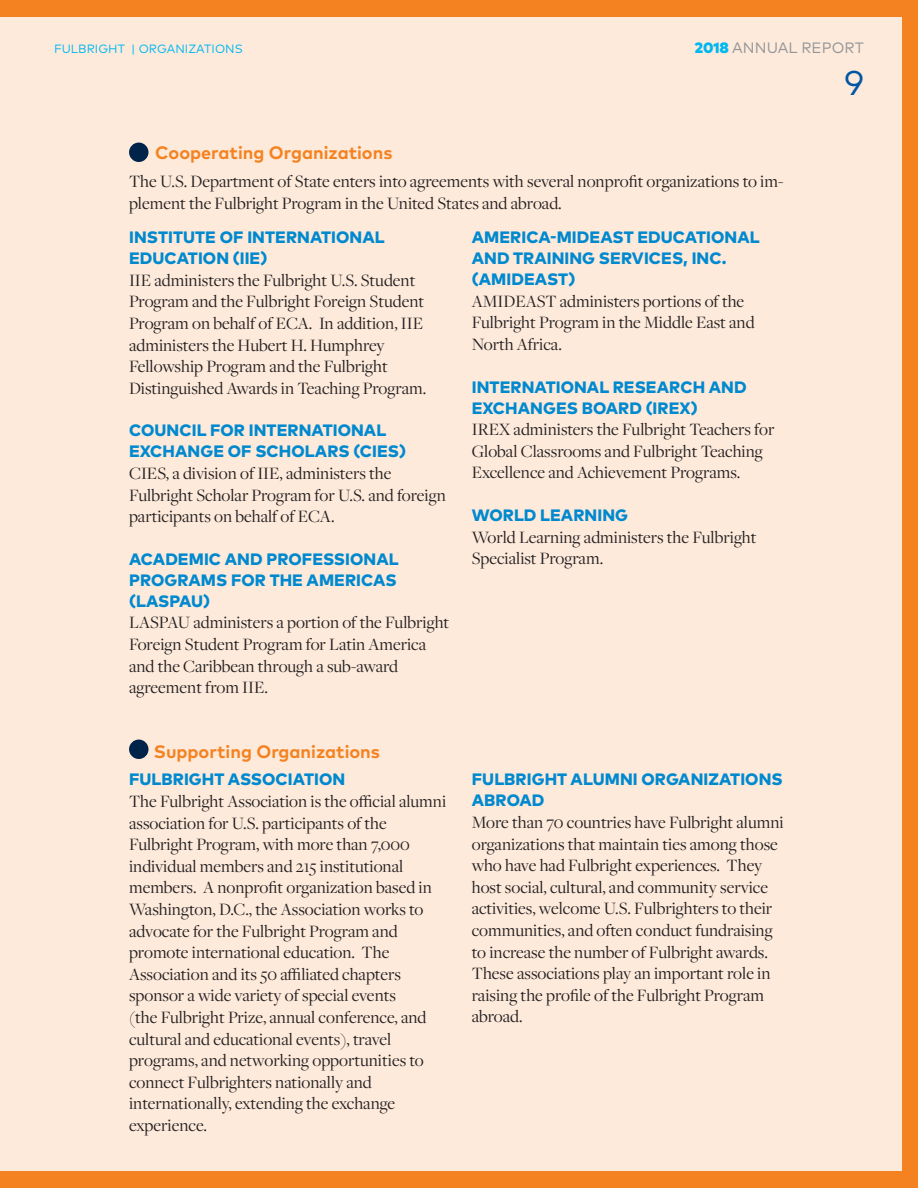
<style>
.page{position:relative;width:918px;height:1188px;background:#f58220}
.page>*{position:absolute;margin:0;border:0;box-sizing:border-box;transform-origin:0 0}
.t1{font:34.35px "Mark Pro";color:#0156a3}
.t2{font:18px/21.6px "Freight Disp Pro";color:#231f20}
.t3{font:700 18px "Mark Pro";color:#f58220}
.t4{font:800 16.5px/21px "Mark Pro";letter-spacing:.005em;color:#0089cf}
.t5{font:15px "Mark Pro";letter-spacing:.005em;color:#939598}
.t6{font:12px "Mark Pro";letter-spacing:.005em;color:#00b8f0}
.s1{font-weight:900;color:#00b8f0}
</style>
<div class="page">
<div style="left:0;top:17px;width:902px;height:1154px;background:#fdeadb"></div>
<div style="left:129px;top:143px;width:19px;height:19px;background:#002349;border-radius:50%"></div>
<div style="left:129px;top:740px;width:19px;height:19px;background:#002349;border-radius:50%"></div>
<p class="t6" style="left:54px;top:40px;width:190px">FULBRIGHT | ORGANIZATIONS</p>
<p class="t5" style="left:694px;top:37px;width:171px"><span class="s1">2018</span> ANNUAL REPORT</p>
<h1 class="t1" style="left:844px;top:57px;width:21px">9</h1>
<p class="t3" style="left:155px;top:139px;width:239px">Cooperating Organizations</p>
<p class="t2" style="left:129px;top:170px;width:656px">The U.S. Department of State enters into agreements with several nonprofit organizations to im&shy;plement the Fulbright Program in the United States and abroad.</p>
<p class="t4" style="left:129px;top:225px;width:257px">INSTITUTE OF INTERNATIONAL<br>EDUCATION (IIE)</p>
<p class="t2" style="left:129px;top:269px;width:299px">IIE administers the Fulbright U.S. Student Program and the Fulbright Foreign Student Program on behalf of ECA. In addition, IIE administers the Hubert H. Humphrey Fellowship Program and the Fulbright Distinguished Awards in Teaching Program.</p>
<p class="t4" style="left:129px;top:419px;width:278px">COUNCIL FOR INTERNATIONAL<br>EXCHANGE OF SCHOLARS (CIES)</p>
<p class="t2" style="left:129px;top:462px;width:318px">CIES, a division of IIE, administers the<br>Fulbright Scholar Program for U.S. and foreign participants on behalf of ECA.</p>
<p class="t4" style="left:129px;top:547px;width:271px;text-align:justify">ACADEMIC AND PROFESSIONAL PROGRAMS FOR THE AMERICAS (LASPAU)</p>
<p class="t2" style="left:129px;top:611px;width:322px">LASPAU administers a portion of the Fulbright Foreign Student Program for Latin America and the Caribbean through a sub-award agreement from IIE.</p>
<p class="t3" style="left:154px;top:738px;width:228px">Supporting Organizations</p>
<p class="t4" style="left:129px;top:768px;width:218px">FULBRIGHT ASSOCIATION</p>
<p class="t2" style="left:129px;top:790px;width:319px">The Fulbright Association is the official alumni association for U.S. participants of the Fulbright Program, with more than 7,000 individual members and 215 institutional members. A nonprofit organization based in Washington, D.C., the Association works to advocate for the Fulbright Program and promote international education. The Association and its 50 affiliated chapters sponsor a wide variety of special events<br>(the Fulbright Prize, annual conference, and cultural and educational events), travel programs, and networking opportunities to connect Fulbrighters nationally and internationally, extending the exchange experience.</p>
<p class="t4" style="left:472px;top:225px;width:289px">AMERICA-MIDEAST EDUCATIONAL<br>AND TRAINING SERVICES, INC. (AMIDEAST)</p>
<p class="t2" style="left:472px;top:290px;width:284px">AMIDEAST administers portions of the<br>Fulbright Program in the Middle East and<br>North Africa.</p>
<p class="t4" style="left:472px;top:375px;width:276px">INTERNATIONAL RESEARCH AND<br>EXCHANGES BOARD (IREX)</p>
<p class="t2" style="left:472px;top:418px;width:304px">IREX administers the Fulbright Teachers for<br>Global Classrooms and Fulbright Teaching<br>Excellence and Achievement Programs.</p>
<p class="t4" style="left:472px;top:503px;width:158px">WORLD LEARNING</p>
<p class="t2" style="left:472px;top:525px;width:286px">World Learning administers the Fulbright<br>Specialist Program.</p>
<p class="t4" style="left:472px;top:768px;width:312px">FULBRIGHT ALUMNI ORGANIZATIONS<br>ABROAD</p>
<p class="t2" style="left:472px;top:811px;width:313px">More than 70 countries have Fulbright alumni organizations that maintain ties among those who have had Fulbright experiences. They host social, cultural, and community service activities, welcome U.S. Fulbrighters to their communities, and often conduct fundraising to increase the number of Fulbright awards.<br>These associations play an important role in raising the profile of the Fulbright Program abroad.</p>
</div>
